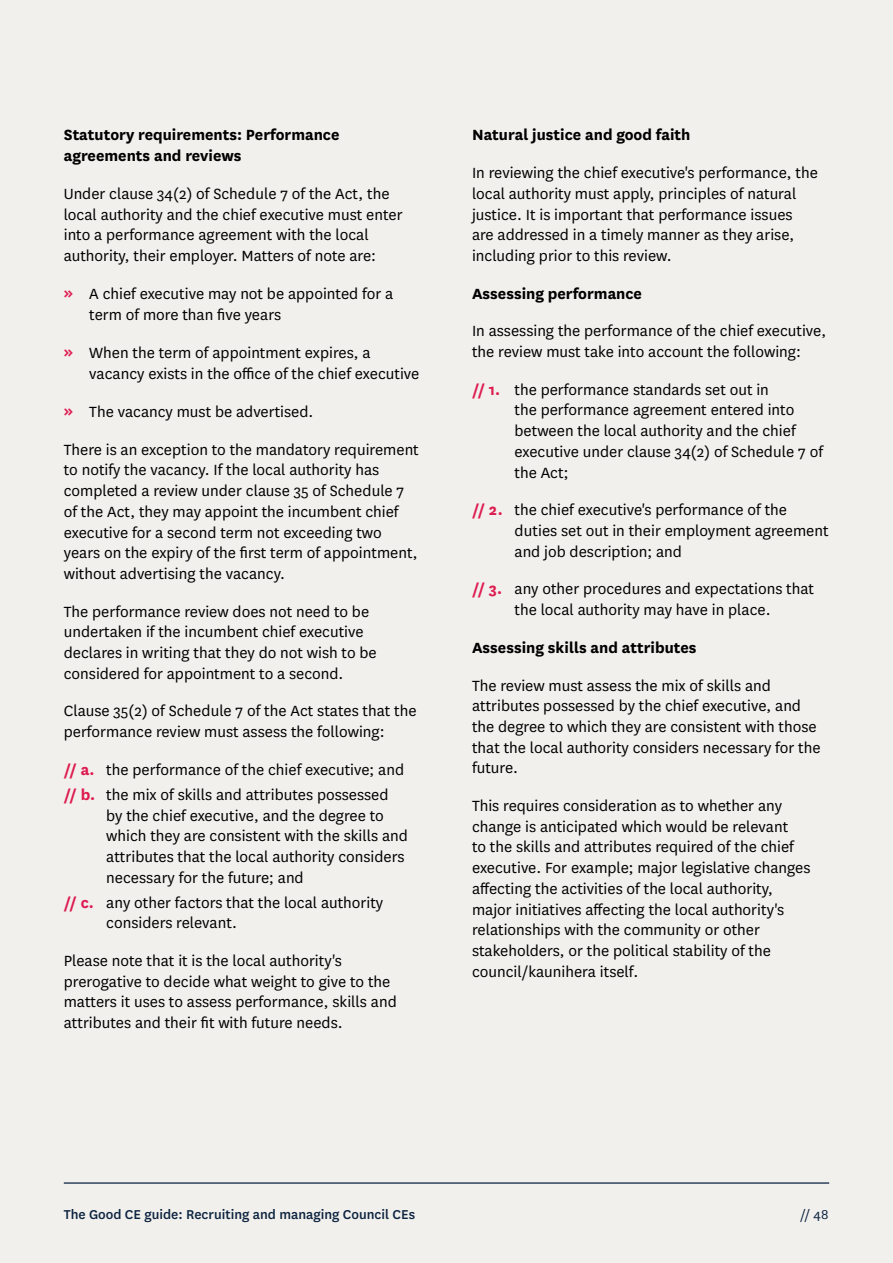
<style>
.page{position:relative;width:893px;height:1263px;background:#f2f0ed}
.page>*{position:absolute;margin:0;border:0;box-sizing:border-box;transform-origin:0 0}
.t1{font:17.25px/20.7px "National";color:#000}
.t2{font:700 17.25px/20.7px "National";color:#000}
.t3{font:500 15px "National";color:#0c233f}
.t4{font:15px "National";color:#0c233f}
.s1{font-weight:700;color:#dd1b4f}
</style>
<div class="page">
<hr style="left:64px;top:1182px;width:765px;height:2px;background:#0c233f">
<p class="t2" style="left:64px;top:124px;width:277px">Statutory requirements: Performance agreements and reviews</p>
<p class="t1" style="left:64px;top:182px;width:340px">Under clause 34(2) of Schedule 7 of the Act, the local authority and the chief executive must enter into a performance agreement with the local authority, their employer. Matters of note are:</p>
<p class="t1" style="left:89px;top:282px;width:305px">A chief executive may not be appointed for a term of more than five years</p>
<p class="t1" style="left:89px;top:341px;width:332px">When the term of appointment expires, a vacancy exists in the office of the chief executive</p>
<p class="t1" style="left:64px;top:392px;width:357px;line-height:37.7px;text-indent:26px">The vacancy must be advertised.<br>There is an exception to the mandatory requirement</p>
<p class="t1" style="left:64px;top:459px;width:355px">to notify the vacancy. If the local authority has completed a review under clause 35 of Schedule 7 of the Act, they may appoint the incumbent chief executive for a second term not exceeding two years on the expiry of the first term of appointment, without advertising the vacancy.</p>
<p class="t1" style="left:64px;top:600px;width:315px">The performance review does not need to be undertaken if the incumbent chief executive declares in writing that they do not wish to be considered for appointment to a second.</p>
<p class="t1" style="left:64px;top:700px;width:354px">Clause 35(2) of Schedule 7 of the Act states that the performance review must assess the following:</p>
<p class="t1" style="left:64px;top:756px;width:342px;line-height:24.9px"><span class="s1">// a.</span> the performance of the chief executive; and <span class="s1">// b.</span> the mix of skills and attributes possessed</p>
<p class="t1" style="left:106px;top:804px;width:303px">by the chief executive, and the degree to which they are consistent with the skills and attributes that the local authority considers necessary for the future; and</p>
<p class="t1" style="left:106px;top:891px;width:278px;text-indent:-43px"><span class="s1">// c.</span> any other factors that the local authority considers relevant.</p>
<p class="t1" style="left:64px;top:950px;width:334px">Please note that it is the local authority's prerogative to decide what weight to give to the matters it uses to assess performance, skills and attributes and their fit with future needs.</p>
<p class="t2" style="left:472px;top:124px;width:220px">Natural justice and good faith</p>
<p class="t1" style="left:472px;top:162px;width:347px">In reviewing the chief executive's performance, the local authority must apply, principles of natural justice. It is important that performance issues are addressed in a timely manner as they arise, including prior to this review.</p>
<p class="t2" style="left:472px;top:282px;width:172px">Assessing performance</p>
<p class="t1" style="left:472px;top:320px;width:356px">In assessing the performance of the chief executive, the review must take into account the following:</p>
<p class="t1" style="left:514px;top:378px;width:310px;text-indent:-43px"><span class="s1">// 1.</span> the performance standards set out in<br>the performance agreement entered into between the local authority and the chief executive under clause 34(2) of Schedule 7 of the Act;</p>
<p class="t1" style="left:514px;top:499px;width:316px;text-indent:-43px"><span class="s1">// 2.</span> the chief executive's performance of the duties set out in their employment agreement and job description; and</p>
<p class="t1" style="left:472px;top:578px;width:344px;text-align:center"><span class="s1">// 3.</span> any other procedures and expectations that the local authority may have in place.</p>
<p class="t2" style="left:472px;top:636px;width:226px">Assessing skills and attributes</p>
<p class="t1" style="left:472px;top:674px;width:350px">The review must assess the mix of skills and attributes possessed by the chief executive, and the degree to which they are consistent with those that the local authority considers necessary for the future.</p>
<p class="t1" style="left:472px;top:795px;width:340px">This requires consideration as to whether any change is anticipated which would be relevant<br>to the skills and attributes required of the chief executive. For example; major legislative changes affecting the activities of the local authority, major initiatives affecting the local authority's relationships with the community or other stakeholders, or the political stability of the council/kaunihera itself.</p>
<p class="t3" style="left:64px;top:1204px;width:353px">The Good CE guide: Recruiting and managing Council CEs</p>
<p class="t4" style="left:800px;top:1204px;width:30px">// 48</p>
</div>
